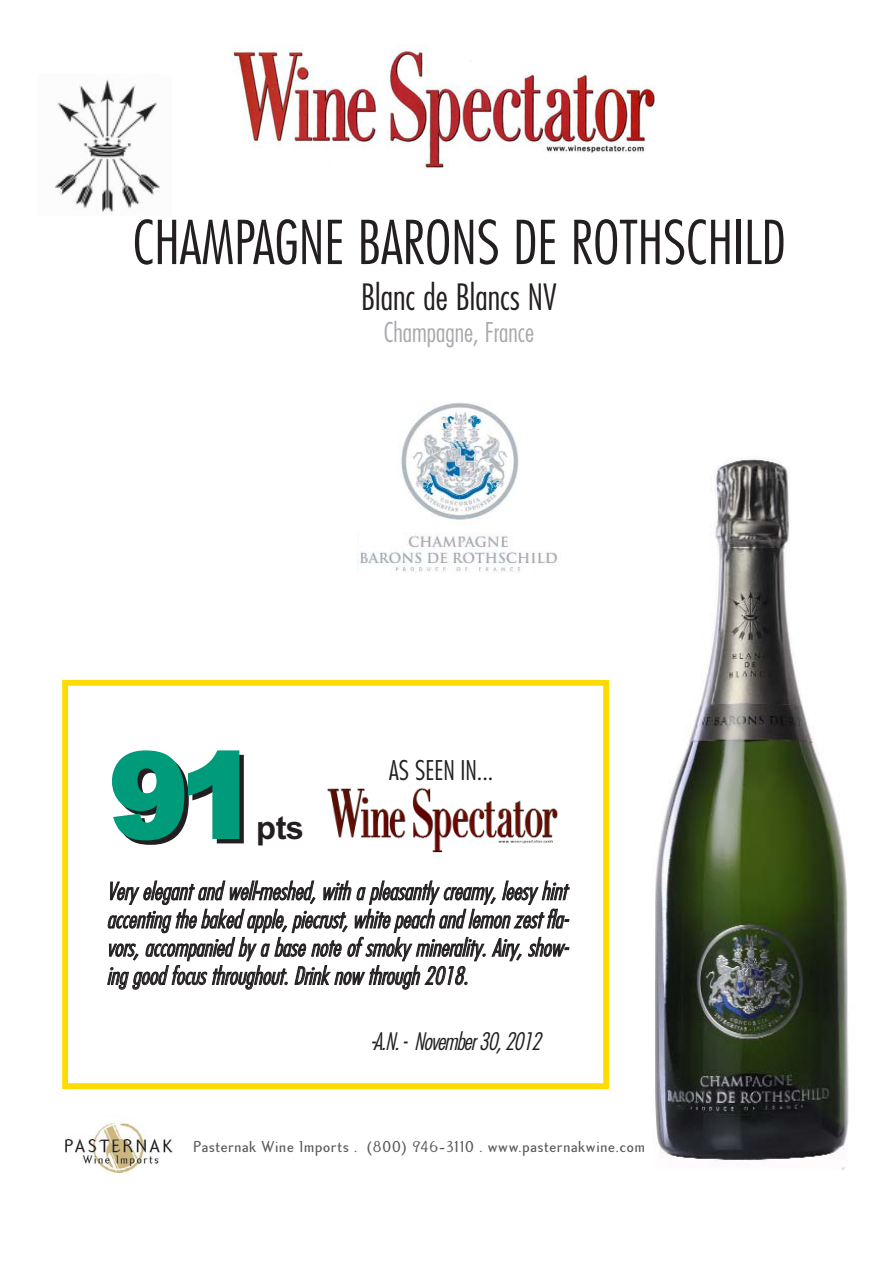
<style>
.page{position:relative;width:893px;height:1263px;background:#fff}
.page>*{position:absolute;margin:0;border:0;box-sizing:border-box;transform-origin:0 0}
.t1{font:900 116.85px "Arial";color:#009b7a}
.t2{font:300 condensed 58.8px "Futura Std";color:#231f20}
.t3{font:300 condensed 35.25px "Futura Std";color:#231f20}
.t4{font:700 32.55px "Arial";color:#231f20}
.t5{font:300 condensed 26.4px "Futura Std";color:#a7a9ac}
.t6{font:300 condensed 26.4px "Futura Std";color:#231f20}
.t7{font:italic 300 condensed 23.55px/28.2px "Futura Std";color:#231f20;text-align:justify}
.t8{font:16.2px "Tema Cantante Sans";letter-spacing:.055em;color:#58595b}
</style>
<div class="page">
<div style="left:62px;top:680px;width:547px;height:409px;border:6px solid #ffdc01"></div>
<svg style="left:107px;top:880px;width:463px;height:110px"></svg>
<img style="left:65px;top:1122px;width:108px;height:52px">
<img style="left:655px;top:458px;width:194px;height:711px">
<img style="left:357px;top:402px;width:201px;height:170px">
<svg style="left:111px;top:750px;width:133px;height:95px"></svg>
<img style="left:327px;top:787px;width:231px;height:65px">
<img style="left:54px;top:80px;width:106px;height:133px">
<img style="left:232px;top:45px;width:424px;height:124px">
<p class="t2" style="left:133px;top:208px;width:654px">CHAMPAGNE BARONS DE ROTHSCHILD</p>
<p class="t3" style="left:361px;top:276px;width:197px">Blanc de Blancs NV</p>
<p class="t5" style="left:384px;top:317px;width:152px">Champagne, France</p>
<p class="t1" style="left:110px;top:710px;width:150px">91</p>
<p class="t4" style="left:256px;top:806px;width:50px">pts</p>
<p class="t6" style="left:389px;top:754px;width:106px">AS SEEN IN...</p>
<p class="t7" style="left:107px;top:877px;width:468px">Very elegant and well-meshed, with a pleasantly creamy, leesy hint accenting the baked apple, piecrust, white peach and lemon zest fla&shy;vors, accompanied by a base note of smoky minerality. Airy, show&shy;ing good focus throughout. Drink now through 2018.</p>
<p class="t7" style="left:371px;top:1027px;width:178px">-A.N.- November30,2012</p>
<p class="t8" style="left:194px;top:1137px;width:452px">Pasternak Wine Imports . (800) 946-3110 . www.pasternakwine.com</p>
</div>
